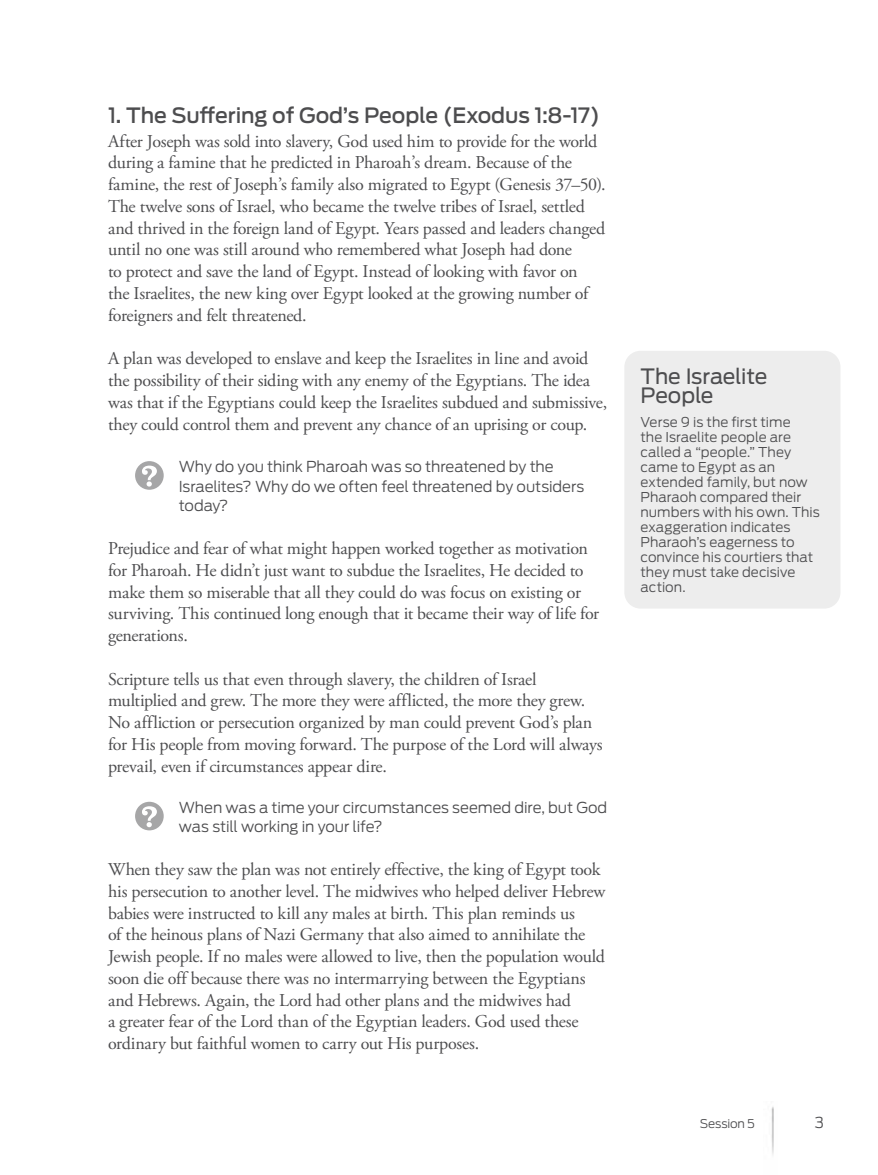
<style>
.page{position:relative;width:878px;height:1175px;background:#fff}
.page>*{position:absolute;margin:0;border:0;box-sizing:border-box;transform-origin:0 0}
.t1{font:500 21px "Antenna";letter-spacing:-.005em;color:#4d4d4f}
.t2{font:21px/19.5px "Antenna";letter-spacing:-.01em;color:#4d4d4f}
.t3{font:18px/21.8px "Adobe Garamond Pro";letter-spacing:-.015em;color:#4d4d4f}
.t4{font:300 15px/19.5px "Antenna";letter-spacing:-.01em;color:#4d4d4f}
.t5{font:300 13.5px/15px "Antenna";color:#4d4d4f}
.t6{font:300 12px "Antenna";letter-spacing:-.01em;color:#4d4d4f}
</style>
<div class="page">
<img style="left:771px;top:1107px;width:3px;height:48px">
<div style="left:624px;top:351px;width:216px;height:257px;background:#ededed;border-radius:16px"></div>
<svg style="left:135px;top:461px;width:29px;height:29px"></svg>
<svg style="left:135px;top:801px;width:29px;height:29px"></svg>
<p class="t1" style="left:108px;top:103px;width:493px">1. The Suffering of God’s People (Exodus 1:8-17)</p>
<p class="t3" style="left:108px;top:131px;width:499px">After Joseph was sold into slavery, God used him to provide for the world during a famine that he predicted in Pharoah’s dream. Because of the famine, the rest of Joseph’s family also migrated to Egypt (Genesis 37–50).<br>The twelve sons of Israel, who became the twelve tribes of Israel, settled and thrived in the foreign land of Egypt. Years passed and leaders changed until no one was still around who remembered what Joseph had done<br>to protect and save the land of Egypt. Instead of looking with favor on<br>the Israelites, the new king over Egypt looked at the growing number of foreigners and felt threatened.</p>
<p class="t3" style="left:108px;top:348px;width:500px">A plan was developed to enslave and keep the Israelites in line and avoid the possibility of their siding with any enemy of the Egyptians. The idea was that if the Egyptians could keep the Israelites subdued and submissive, they could control them and prevent any chance of an uprising or coup.</p>
<p class="t4" style="left:179px;top:457px;width:407px">Why do you think Pharoah was so threatened by the<br>Israelites? Why do we often feel threatened by outsiders today?</p>
<p class="t3" style="left:108px;top:538px;width:492px">Prejudice and fear of what might happen worked together as motivation for Pharoah. He didn’t just want to subdue the Israelites, He decided to make them so miserable that all they could do was focus on existing or surviving. This continued long enough that it became their way of life for generations.</p>
<p class="t3" style="left:108px;top:668px;width:496px">Scripture tells us that even through slavery, the children of Israel multiplied and grew. The more they were afflicted, the more they grew.<br>No affliction or persecution organized by man could prevent God’s plan for His people from moving forward. The purpose of the Lord will always prevail, even if circumstances appear dire.</p>
<p class="t4" style="left:179px;top:797px;width:430px">When was a time your circumstances seemed dire, but God was still working in your life?</p>
<p class="t3" style="left:108px;top:859px;width:499px">When they saw the plan was not entirely effective, the king of Egypt took his persecution to another level. The midwives who helped deliver Hebrew babies were instructed to kill any males at birth. This plan reminds us<br>of the heinous plans of Nazi Germany that also aimed to annihilate the Jewish people. If no males were allowed to live, then the population would soon die off because there was no intermarrying between the Egyptians and Hebrews. Again, the Lord had other plans and the midwives had<br>a greater fear of the Lord than of the Egyptian leaders. God used these ordinary but faithful women to carry out His purposes.</p>
<p class="t2" style="left:640px;top:366px;width:128px">The Israelite<br>People</p>
<p class="t5" style="left:640px;top:415px;width:181px">Verse 9 is the first time<br>the Israelite people are called a “people.” They came to Egypt as an extended family, but now<br>Pharaoh compared their numbers with his own. This exaggeration indicates<br>Pharaoh’s eagerness to convince his courtiers that they must take decisive action.</p>
<p class="t6" style="left:699px;top:1116px;width:57px">Session 5</p>
<p class="t4" style="left:814px;top:1112px;width:11px">3</p>
</div>
